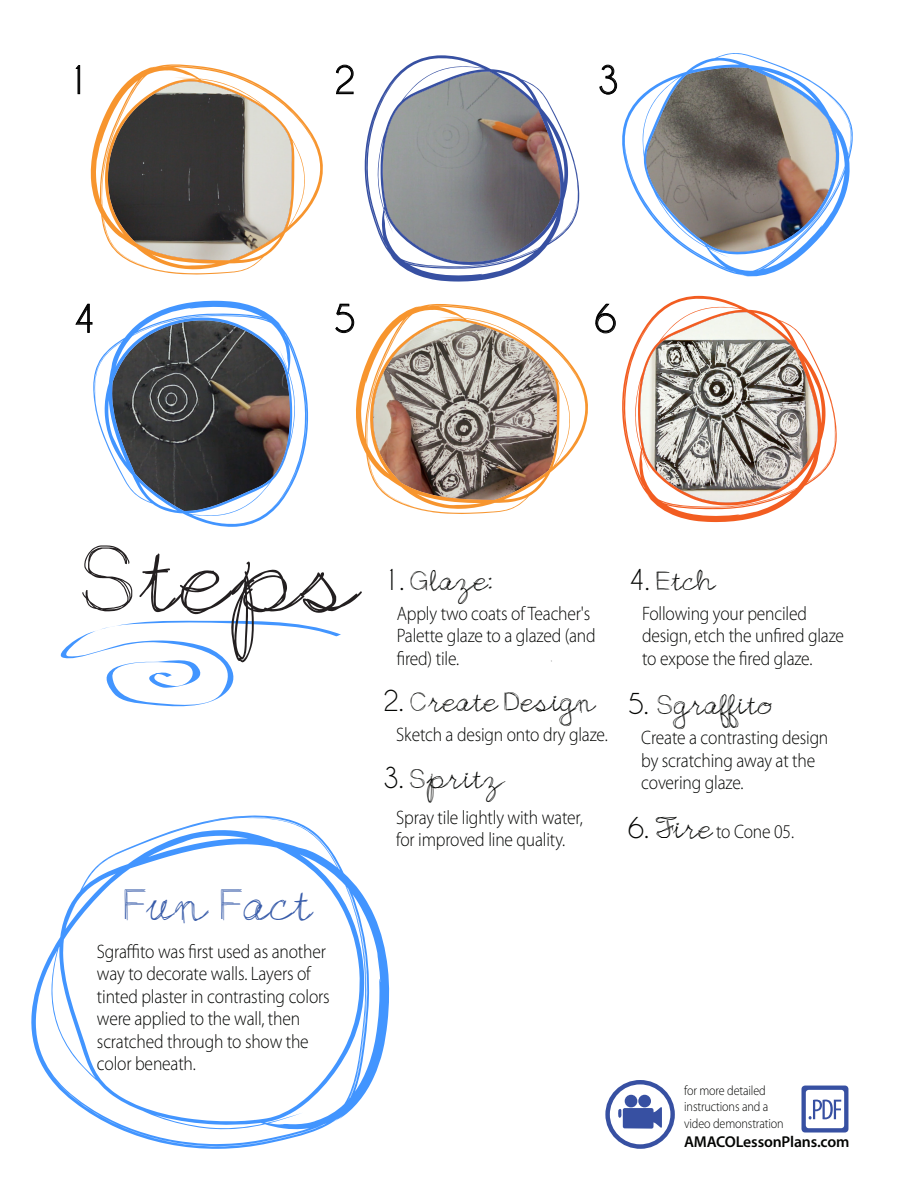
<style>
.page{position:relative;width:918px;height:1188px;background:#fff}
.page>*{position:absolute;margin:0;border:0;box-sizing:border-box;transform-origin:0 0}
.Glaze_Chip_Captions{font:93.45px "Jazz Essay";color:#231f20}
.Glaze_Chip_Captions-2{font:45px "Jazz Essay";color:#375ba9}
.Glaze_Chip_Captions-3{font:36px "Caviar Dreams";color:#000}
.Bullet_Text{font:27px "Jazz Essay";letter-spacing:-.01em;color:#040503}
.Bullet_Text-2{font:300 19.5px/22.5px "Myriad Pro";letter-spacing:-.01em;color:#040503;scale:.9 1}
.Bullet_Text-3{font:600 15.75px "Myriad Pro";letter-spacing:-.01em;color:#040503}
.Bullet_Text-4{font:300 13.5px/16.5px "Myriad Pro";letter-spacing:-.01em;color:#040503;scale:.9 1}
.s1{font-family:"Sketchtica"}
.s2{font-family:"Caviar Dreams"}
.s3{font-family:"Caviar Dreams";font-weight:400;font-size:27px}
.s4{font-family:"Jazz Essay";font-weight:400;font-size:27px}
</style>
<div class="page">
<svg style="left:605px;top:1080px;width:70px;height:69px"></svg>
<svg style="left:802px;top:1086px;width:46px;height:47px"></svg>
<svg style="left:31px;top:815px;width:359px;height:334px"></svg>
<svg style="left:75px;top:65px;width:5px;height:29px"></svg>
<svg style="left:599px;top:64px;width:18px;height:31px"></svg>
<svg style="left:336px;top:64px;width:18px;height:31px"></svg>
<svg style="left:75px;top:304px;width:18px;height:29px"></svg>
<svg style="left:595px;top:304px;width:21px;height:30px"></svg>
<svg style="left:335px;top:304px;width:20px;height:29px"></svg>
<svg style="left:90px;top:64px;width:233px;height:211px"></svg>
<svg style="left:364px;top:55px;width:215px;height:227px"></svg>
<svg style="left:622px;top:53px;width:231px;height:224px"></svg>
<svg style="left:93px;top:301px;width:215px;height:226px"></svg>
<svg style="left:356px;top:304px;width:232px;height:210px"></svg>
<svg style="left:622px;top:296px;width:215px;height:226px"></svg>
<svg style="left:60px;top:620px;width:281px;height:87px"></svg>
<p class="Glaze_Chip_Captions-3" style="left:67px;top:58px;width:23px">1</p>
<p class="Glaze_Chip_Captions-3" style="left:334px;top:58px;width:23px">2</p>
<p class="Glaze_Chip_Captions-3" style="left:597px;top:58px;width:23px">3</p>
<p class="Glaze_Chip_Captions-3" style="left:73px;top:297px;width:23px">4</p>
<p class="Glaze_Chip_Captions-3" style="left:334px;top:297px;width:23px">5</p>
<p class="Glaze_Chip_Captions-3" style="left:595px;top:297px;width:23px">6</p>
<p class="Glaze_Chip_Captions" style="left:79px;top:524px;width:279px"><span class="s1">S</span>teps</p>
<p class="Glaze_Chip_Captions-2" style="left:122px;top:878px;width:193px"><span class="s1">F</span>un <span class="s1">F</span>act</p>
<p class="Bullet_Text-2" style="left:97px;top:940px;width:260px">Sgraffito was first used as another way to decorate walls. Layers of tinted plaster in contrasting colors were applied to the wall, then scratched through to show the color beneath.</p>
<p class="Bullet_Text" style="left:383px;top:564px;width:110px"><span class="s2">1.</span> <span class="s1">G</span>laze:</p>
<p class="Bullet_Text-2" style="left:397px;top:602px;width:223px">Apply two coats of Teacher's<br>Palette glaze to a glazed (and fired) tile.</p>
<p class="Bullet_Text" style="left:383px;top:686px;width:215px"><span class="s2">2.</span> <span class="s1">C</span>reate <span class="s1">D</span>esign</p>
<p class="Bullet_Text-2" style="left:396px;top:723px;width:236px">Sketch a design onto dry glaze.</p>
<p class="Bullet_Text" style="left:383px;top:762px;width:121px"><span class="s2">3.</span> <span class="s1">S</span>pritz</p>
<p class="Bullet_Text-2" style="left:396px;top:806px;width:209px">Spray tile lightly with water, for improved line quality.</p>
<p class="Bullet_Text" style="left:629px;top:564px;width:89px"><span class="s2">4.</span> <span class="s1">E</span>tch</p>
<p class="Bullet_Text-2" style="left:642px;top:602px;width:226px">Following your penciled design, etch the unfired glaze to expose the fired glaze.</p>
<p class="Bullet_Text" style="left:628px;top:689px;width:146px"><span class="s2">5.</span> <span class="s1">S</span>graffito</p>
<p class="Bullet_Text-2" style="left:641px;top:726px;width:209px">Create a contrasting design by scratching away at the covering glaze.</p>
<p class="Bullet_Text-2" style="left:628px;top:820px;width:186px"><span class="s3">6.</span> <span class="s4">Fire</span> to Cone 05.</p>
<p class="Bullet_Text-4" style="left:684px;top:1082px;width:92px">for more detailed</p>
<p class="Bullet_Text-4" style="left:684px;top:1098px;width:112px">instructions and a video demonstration</p>
<p class="Bullet_Text-3" style="left:684px;top:1132px;width:167px">AMACOLessonPlans.com</p>
</div>
